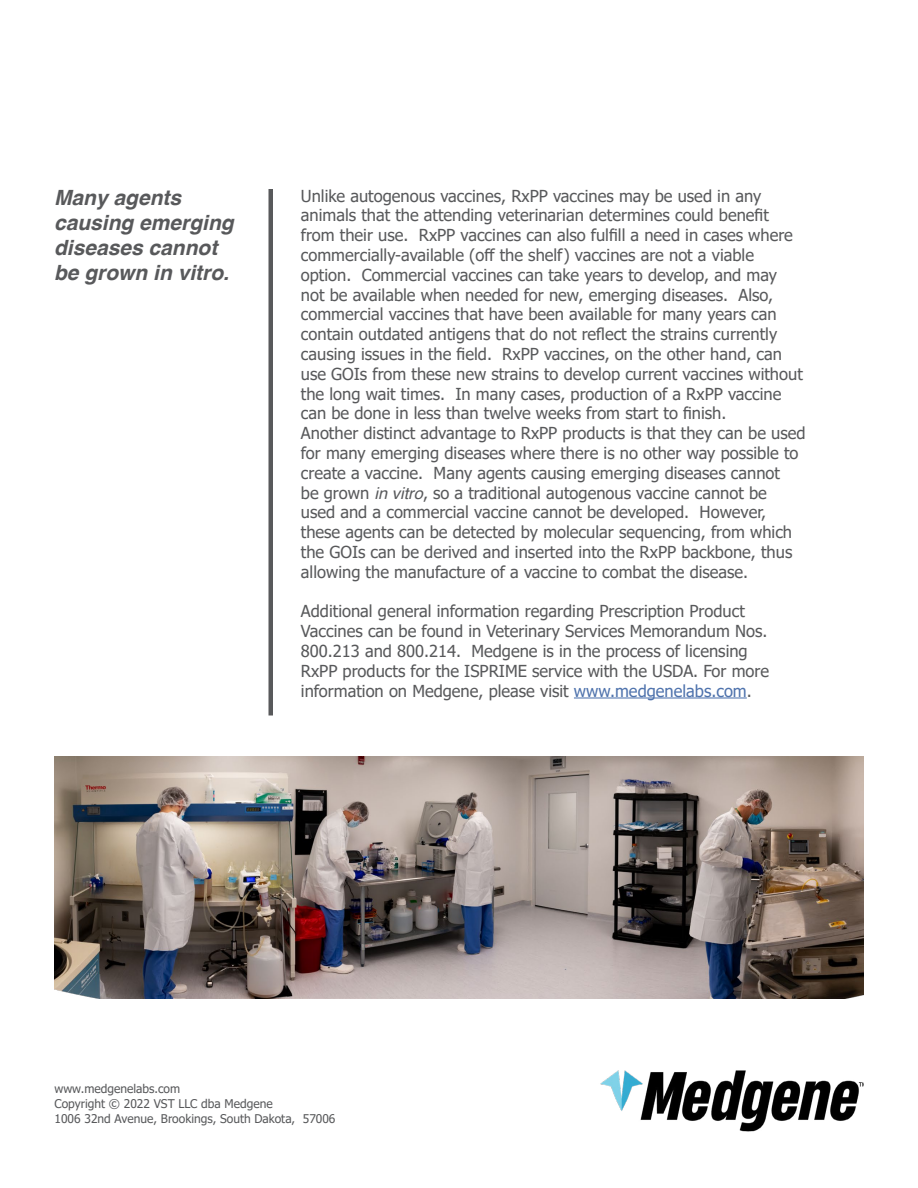
<style>
.page{position:relative;width:918px;height:1188px;background:#fff}
.page>*{position:absolute;margin:0;border:0;box-sizing:border-box;transform-origin:0 0}
.t1{font:italic 700 21px/25.2px "Helvetica";color:#58595b}
.t2{font:16.5px/19.8px "Tahoma";color:#58595b}
.t3{font:12px/15px "Tahoma";color:#58595b}
.s1{font-family:"Helvetica";font-style:italic}
.s2{color:#4f73ad}
</style>
<div class="page">
<hr style="left:574px;top:697px;width:173px;height:2px;background:#4f73ad">
<div style="left:268px;top:189px;width:5px;height:527px;background:#58595b"></div>
<img style="left:54px;top:757px;width:810px;height:241px">
<img style="left:600px;top:1070px;width:264px;height:62px">
<p class="t1" style="left:54px;top:185px;width:181px">Many agents causing emerging diseases cannot be grown in vitro.</p>
<p class="t2" style="left:301px;top:187px;width:506px">Unlike autogenous vaccines, RxPP vaccines may be used in any animals that the attending veterinarian determines could benefit from their use. RxPP vaccines can also fulfill a need in cases where commercially-available (off the shelf) vaccines are not a viable option. Commercial vaccines can take years to develop, and may<br>not be available when needed for new, emerging diseases. Also, commercial vaccines that have been available for many years can contain outdated antigens that do not reflect the strains currently causing issues in the field. RxPP vaccines, on the other hand, can use GOIs from these new strains to develop current vaccines without the long wait times. In many cases, production of a RxPP vaccine can be done in less than twelve weeks from start to finish.<br>Another distinct advantage to RxPP products is that they can be used for many emerging diseases where there is no other way possible to create a vaccine. Many agents causing emerging diseases cannot<br>be grown <span class="s1">in vitro</span>, so a traditional autogenous vaccine cannot be<br>used and a commercial vaccine cannot be developed. However, these agents can be detected by molecular sequencing, from which the GOIs can be derived and inserted into the RxPP backbone, thus allowing the manufacture of a vaccine to combat the disease.</p>
<p class="t2" style="left:301px;top:602px;width:470px">Additional general information regarding Prescription Product Vaccines can be found in Veterinary Services Memorandum Nos.<br>800.213 and 800.214. Medgene is in the process of licensing RxPP products for the ISPRIME service with the USDA. For more information on Medgene, please visit <span class="s2">www.medgenelabs.com</span>.</p>
<p class="t3" style="left:54px;top:1082px;width:283px">www.medgenelabs.com<br>Copyright © 2022 VST LLC dba Medgene<br>1006 32nd Avenue, Brookings, South Dakota, 57006</p>
</div>
